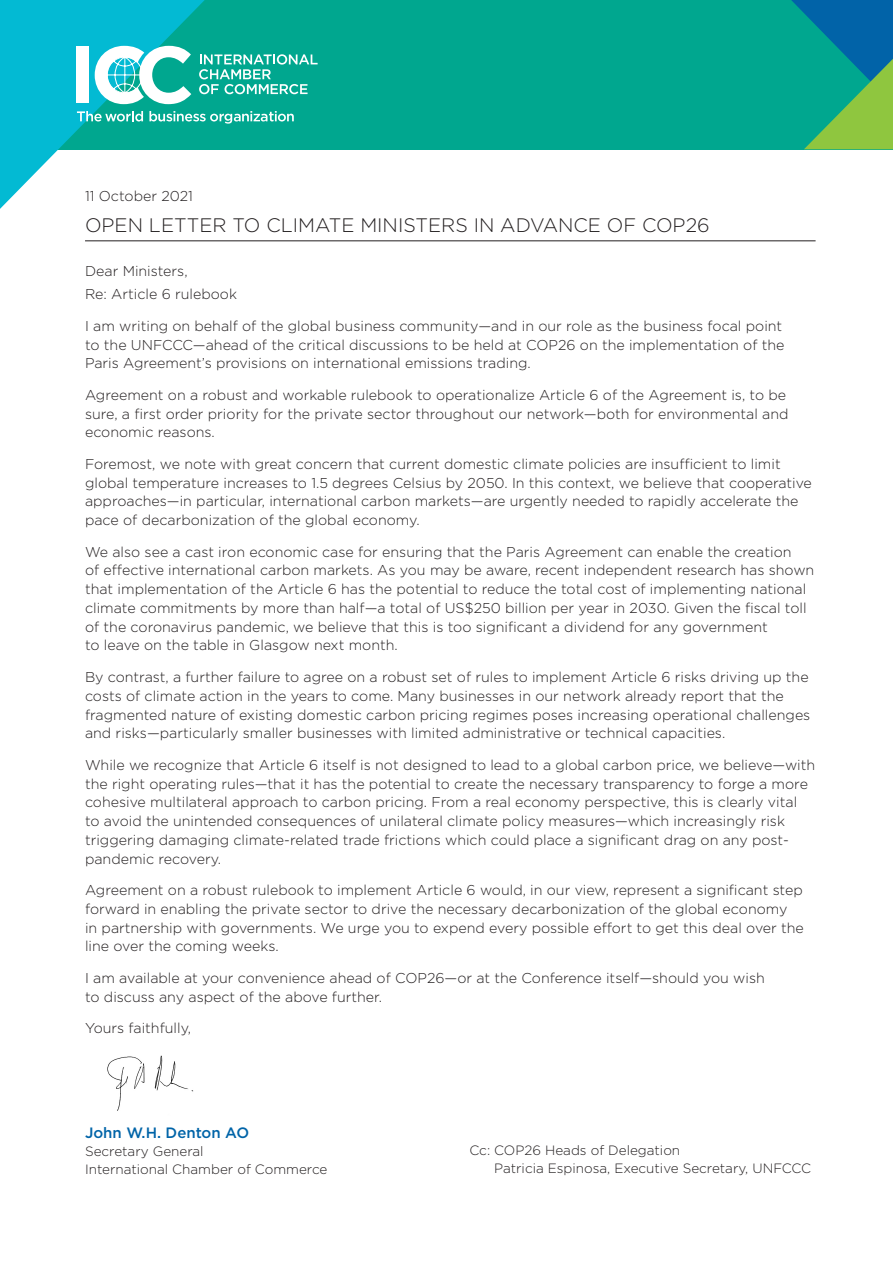
<style>
.page{position:relative;width:893px;height:1263px;background:#fff}
.page>*{position:absolute;margin:0;border:0;box-sizing:border-box;transform-origin:0 0}
.body_text{font:300 19.5px "Gotham";color:#231f20}
.body_text-2{font:500 15px "Gotham";color:#0064a8}
.body_text-3{font:300 14.25px/18.8px "Gotham";color:#231f20}
.body_text-4{font:300 13.5px/18px "Gotham";color:#231f20}
</style>
<div class="page">
<hr style="left:85px;top:241px;width:731px;height:1px;background:#231f20">
<div style="left:0;top:0;width:893px;height:149px;background:#00a78f"></div>
<svg style="left:791px;top:0;width:102px;height:149px"></svg>
<img style="left:107px;top:1055px;width:87px;height:56px">
<svg style="left:0;top:0;width:317px;height:209px"></svg>
<p class="body_text-3" style="left:85px;top:186px;width:109px">11 October 2021</p>
<p class="body_text" style="left:85px;top:213px;width:626px">OPEN LETTER TO CLIMATE MINISTERS IN ADVANCE OF COP26</p>
<p class="body_text-3" style="left:85px;top:262px;width:104px">Dear Ministers,</p>
<p class="body_text-3" style="left:85px;top:285px;width:154px">Re: Article 6 rulebook</p>
<p class="body_text-3" style="left:85px;top:316px;width:701px">I am writing on behalf of the global business community—and in our role as the business focal point to the UNFCCC—ahead of the critical discussions to be held at COP26 on the implementation of the<br>Paris Agreement’s provisions on international emissions trading.</p>
<p class="body_text-3" style="left:85px;top:385px;width:705px">Agreement on a robust and workable rulebook to operationalize Article 6 of the Agreement is, to be sure, a first order priority for the private sector throughout our network—both for environmental and economic reasons.</p>
<p class="body_text-3" style="left:85px;top:454px;width:728px">Foremost, we note with great concern that current domestic climate policies are insufficient to limit global temperature increases to 1.5 degrees Celsius by 2050. In this context, we believe that cooperative approaches—in particular, international carbon markets—are urgently needed to rapidly accelerate the pace of decarbonization of the global economy.</p>
<p class="body_text-3" style="left:85px;top:542px;width:731px">We also see a cast iron economic case for ensuring that the Paris Agreement can enable the creation<br>of effective international carbon markets. As you may be aware, recent independent research has shown that implementation of the Article 6 has the potential to reduce the total cost of implementing national climate commitments by more than half—a total of US$250 billion per year in 2030. Given the fiscal toll of the coronavirus pandemic, we believe that this is too significant a dividend for any government<br>to leave on the table in Glasgow next month.</p>
<p class="body_text-3" style="left:85px;top:667px;width:727px">By contrast, a further failure to agree on a robust set of rules to implement Article 6 risks driving up the costs of climate action in the years to come. Many businesses in our network already report that the fragmented nature of existing domestic carbon pricing regimes poses increasing operational challenges and risks—particularly smaller businesses with limited administrative or technical capacities.</p>
<p class="body_text-3" style="left:85px;top:755px;width:732px">While we recognize that Article 6 itself is not designed to lead to a global carbon price, we believe—with the right operating rules—that it has the potential to create the necessary transparency to forge a more cohesive multilateral approach to carbon pricing. From a real economy perspective, this is clearly vital to avoid the unintended consequences of unilateral climate policy measures—which increasingly risk triggering damaging climate-related trade frictions which could place a significant drag on any post&shy;pandemic recovery.</p>
<p class="body_text-3" style="left:85px;top:880px;width:720px">Agreement on a robust rulebook to implement Article 6 would, in our view, represent a significant step forward in enabling the private sector to drive the necessary decarbonization of the global economy<br>in partnership with governments. We urge you to expend every possible effort to get this deal over the line over the coming weeks.</p>
<p class="body_text-3" style="left:85px;top:968px;width:681px">I am available at your convenience ahead of COP26—or at the Conference itself—should you wish to discuss any aspect of the above further.</p>
<p class="body_text-3" style="left:85px;top:1018px;width:108px">Yours faithfully,</p>
<p class="body_text-2" style="left:85px;top:1122px;width:166px">John W.H. Denton AO</p>
<p class="body_text-4" style="left:85px;top:1141px;width:244px">Secretary General<br>International Chamber of Commerce</p>
<p class="body_text-4" style="left:494px;top:1140px;width:318px;text-indent:-25px">Cc: COP26 Heads of Delegation<br>Patricia Espinosa, Executive Secretary, UNFCCC</p>
</div>
